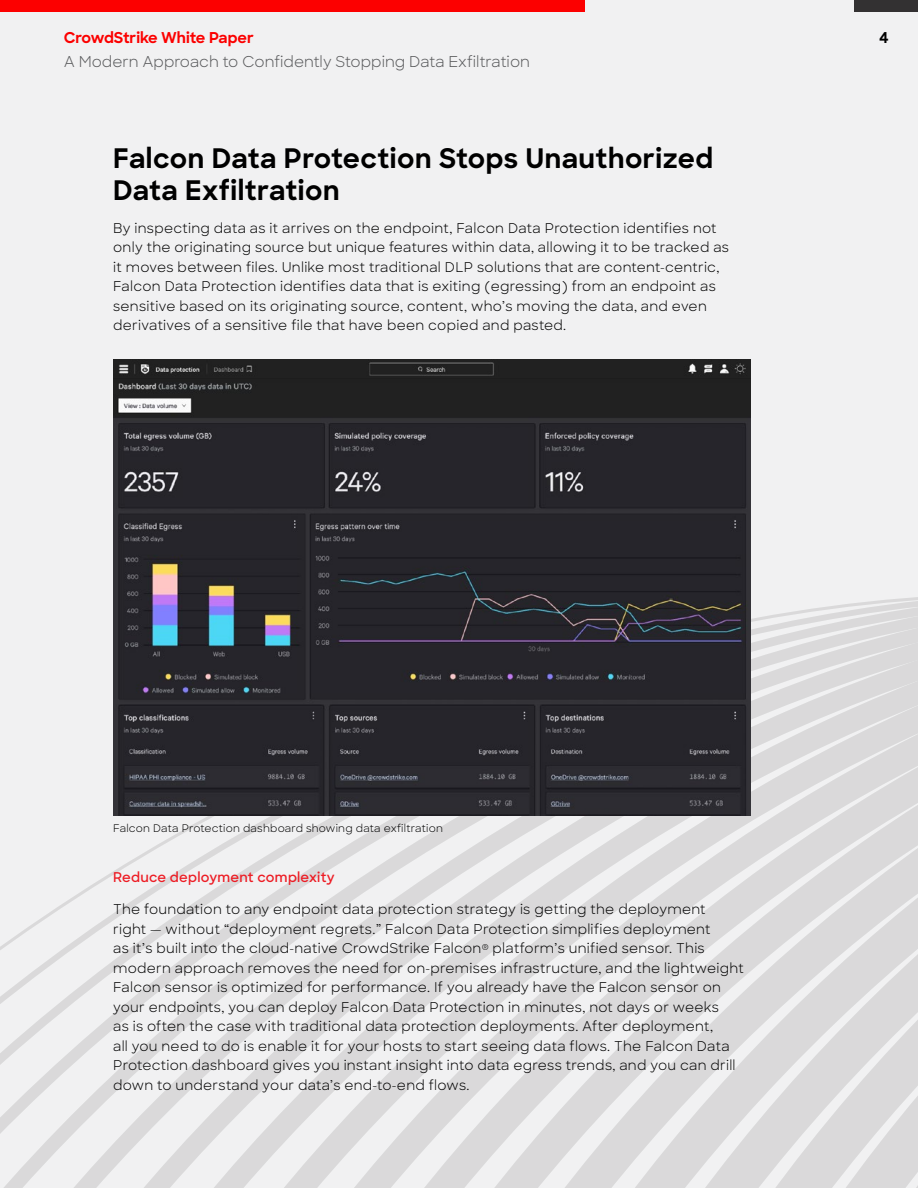
<style>
.page{position:relative;width:918px;height:1188px;background:#f1f1f2}
.page>*{position:absolute;margin:0;border:0;box-sizing:border-box;transform-origin:0 0}
.t1{font:700 27px/32.4px "Crowdstrike Sharp Sans";letter-spacing:.015em;color:#000}
.t2{font:15px "Crowdstrike Sharp Sans";color:#58595b}
.t3{font:700 15px "Crowdstrike Sharp Sans";color:#fc0000}
.t4{font:700 15px "Crowdstrike Sharp Sans";color:#000}
.t5{font:13.5px/19.5px "Crowdstrike Sharp Sans";letter-spacing:.02em;color:#000}
.t6{font:600 13.5px "Crowdstrike Sharp Sans";letter-spacing:.02em;color:#ed1c24}
.t7{font:10.5px "Crowdstrike Sharp Sans";letter-spacing:.02em;color:#000}
</style>
<div class="page">
<div style="left:0;top:0;width:585px;height:11px;background:#fc0000"></div>
<div style="left:854px;top:0;width:64px;height:11px;background:#333132"></div>
<svg style="left:0;top:917px;width:43px;height:271px"></svg>
<svg style="left:43px;top:815px;width:77px;height:373px"></svg>
<svg style="left:120px;top:815px;width:77px;height:373px"></svg>
<svg style="left:197px;top:815px;width:76px;height:373px"></svg>
<svg style="left:273px;top:815px;width:75px;height:373px"></svg>
<svg style="left:348px;top:815px;width:73px;height:373px"></svg>
<svg style="left:421px;top:815px;width:74px;height:373px"></svg>
<svg style="left:495px;top:815px;width:73px;height:373px"></svg>
<svg style="left:568px;top:815px;width:74px;height:373px"></svg>
<svg style="left:642px;top:569px;width:276px;height:619px"></svg>
<img style="left:113px;top:359px;width:637px;height:456px">
<p class="t3" style="left:64px;top:26px;width:192px">CrowdStrike White Paper</p>
<p class="t2" style="left:64px;top:50px;width:468px">A Modern Approach to Confidently Stopping Data Exfiltration</p>
<h1 class="t1" style="left:113px;top:141px;width:602px">Falcon Data Protection Stops Unauthorized<br>Data Exfiltration</h1>
<p class="t5" style="left:113px;top:217px;width:617px">By inspecting data as it arrives on the endpoint, Falcon Data Protection identifies not only the originating source but unique features within data, allowing it to be tracked as it moves between files. Unlike most traditional DLP solutions that are content-centric, Falcon Data Protection identifies data that is exiting (egressing) from an endpoint as sensitive based on its originating source, content, who’s moving the data, and even derivatives of a sensitive file that have been copied and pasted.</p>
<p class="t4" style="left:879px;top:26px;width:11px">4</p>
<p class="t7" style="left:113px;top:820px;width:331px">Falcon Data Protection dashboard showing data exfiltration</p>
<p class="t6" style="left:113px;top:867px;width:223px">Reduce deployment complexity</p>
<p class="t5" style="left:113px;top:899px;width:632px">The foundation to any endpoint data protection strategy is getting the deployment<br>right — without “deployment regrets.” Falcon Data Protection simplifies deployment<br>as it’s built into the cloud-native CrowdStrike Falcon<sup>®</sup> platform’s unified sensor. This modern approach removes the need for on-premises infrastructure, and the lightweight Falcon sensor is optimized for performance. If you already have the Falcon sensor on your endpoints, you can deploy Falcon Data Protection in minutes, not days or weeks<br>as is often the case with traditional data protection deployments. After deployment,<br>all you need to do is enable it for your hosts to start seeing data flows. The Falcon Data Protection dashboard gives you instant insight into data egress trends, and you can drill down to understand your data’s end-to-end flows.</p>
</div>
